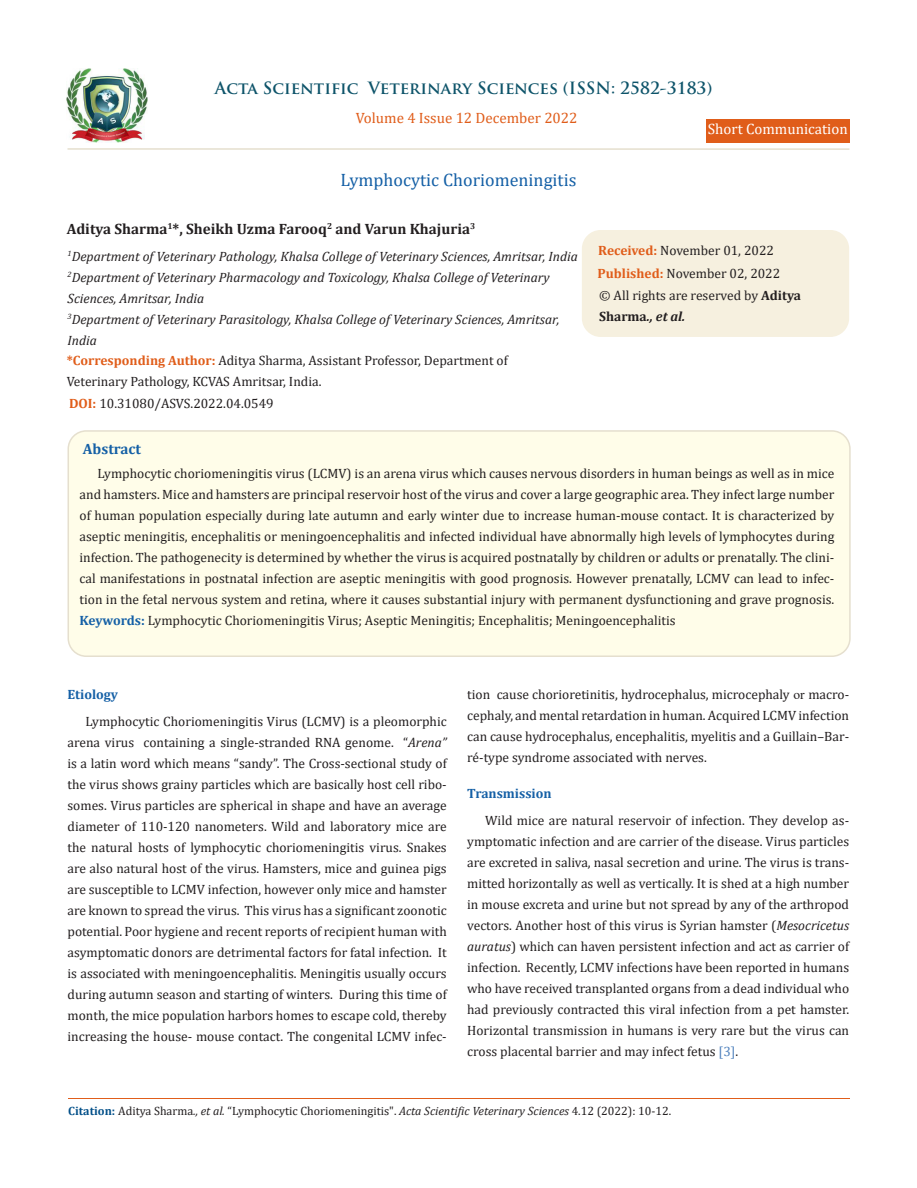
<style>
.page{position:relative;width:917px;height:1188px;background:#fff}
.page>*{position:absolute;margin:0;border:0;box-sizing:border-box;transform-origin:0 0}
.t1{font:18px "Cambria";color:#1560a6}
.t2{font:700 16.5px "Trajan Pro";color:#0e546a}
.t3{font:700 15px "Cambria";color:#231f20}
.t4{font:15px "Cambria";color:#e05d1a}
.t5{font:15px "Cambria";color:#fff}
.t6{font:700 15px "Cambria";color:#1560a6}
.Heading_3{font:13.5px/21px "Cambria";color:#231f20;text-align:justify}
.t7{font:italic 13.5px/21px "Cambria";color:#231f20}
.t8{font:700 13.5px "Cambria";color:#1560a6}
.t9{font:12px "Cambria";color:#231f20}
.s1{font-weight:700;color:#e05d1a}
.s2{font-weight:700}
.s3{font-weight:700;font-style:italic}
.s4{font-weight:700;color:#1560a6}
.s5{font-style:italic}
.s6{font-family:"Times New Roman"}
.s7{color:#4f81bd}
.s8{font-weight:700;color:#035089}
</style>
<div class="page">
<img style="left:67px;top:68px;width:80px;height:74px">
<div style="left:706px;top:119px;width:143px;height:23px;background:#e05d1a"></div>
<div style="left:582px;top:231px;width:266px;height:105px;background:#f6f0df;border-radius:18px"></div>
<div style="left:582px;top:230px;width:267px;height:107px;border:2px solid #f6f0df;border-radius:18px"></div>
<div style="left:68px;top:431px;width:781px;height:225px;background:#fffde9;border-radius:18px"></div>
<div style="left:67px;top:430px;width:783px;height:227px;border:2px solid #e5dfce;border-radius:18px"></div>
<hr style="left:68px;top:1098px;width:782px;height:1px;background:#e05d1a">
<hr style="left:67px;top:148px;width:782px;height:2px;background:#e5dfce">
<p class="t2" style="left:215px;top:77px;width:499px">Acta Scientific Veterinary Sciences (ISSN: 2582-3183)</p>
<p class="t4" style="left:356px;top:109px;width:223px">Volume 4 Issue 12 December 2022</p>
<p class="t5" style="left:707px;top:120px;width:141px">Short Communication</p>
<p class="t1" style="left:340px;top:169px;width:237px">Lymphocytic Choriomeningitis</p>
<p class="t3" style="left:67px;top:218px;width:410px">Aditya Sharma<sup>1</sup>*, Sheikh Uzma Farooq<sup>2</sup> and Varun Khajuria<sup>3</sup></p>
<p class="t7" style="left:67px;top:245px;width:512px"><sup>1</sup>Department of Veterinary Pathology, Khalsa College of Veterinary Sciences, Amritsar, India</p>
<p class="t7" style="left:67px;top:266px;width:484px"><sup>2</sup>Department of Veterinary Pharmacology and Toxicology, Khalsa College of Veterinary<br>Sciences, Amritsar, India</p>
<p class="t7" style="left:67px;top:308px;width:493px"><sup>3</sup>Department of Veterinary Parasitology, Khalsa College of Veterinary Sciences, Amritsar,<br>India</p>
<p class="Heading_3" style="left:67px;top:349px;width:442px"><span class="s1">*Corresponding Author:</span> Aditya Sharma, Assistant Professor, Department of<br>Veterinary Pathology, KCVAS Amritsar, India.</p>
<p class="Heading_3" style="left:69px;top:393px;width:206px"><span class="s1">DOI:</span> 10.31080/ASVS.2022.04.0549</p>
<p class="Heading_3" style="left:598px;top:240px;width:177px"><span class="s1">Received:</span> November 01, 2022</p>
<p class="Heading_3" style="left:597px;top:263px;width:184px"><span class="s1">Published:</span> November 02, 2022</p>
<p class="Heading_3" style="left:599px;top:285px;width:203px">© All rights are reserved by <span class="s2">Aditya<br>Sharma</span><span class="s3">., et al.</span></p>
<p class="t6" style="left:83px;top:439px;width:60px">Abstract</p>
<p class="Heading_3" style="left:80px;top:463px;width:756px;text-indent:18px">Lymphocytic choriomeningitis virus (LCMV) is an arena virus which causes nervous disorders in human beings as well as in mice and hamsters. Mice and hamsters are principal reservoir host of the virus and cover a large geographic area. They infect large number of human population especially during late autumn and early winter due to increase human-mouse contact. It is characterized by aseptic meningitis, encephalitis or meningoencephalitis and infected individual have abnormally high levels of lymphocytes during infection. The pathogenecity is determined by whether the virus is acquired postnatally by children or adults or prenatally. The clini&shy;cal manifestations in postnatal infection are aseptic meningitis with good prognosis. However prenatally, LCMV can lead to infec&shy;tion in the fetal nervous system and retina, where it causes substantial injury with permanent dysfunctioning and grave prognosis.<br><span class="s4">Keywords:</span> Lymphocytic Choriomeningitis Virus; Aseptic Meningitis; Encephalitis; Meningoencephalitis</p>
<p class="t8" style="left:67px;top:685px;width:52px">Etiology</p>
<p class="Heading_3" style="left:67px;top:711px;width:381px;text-indent:18px">Lymphocytic Choriomeningitis Virus (LCMV) is a pleomorphic arena virus containing a single-stranded RNA genome. “<span class="s5">Arena” </span>is a latin word which means “sandy”. The Cross-sectional study of the virus shows grainy particles which are basically host cell ribo&shy;somes. Virus particles are spherical in shape and have an average diameter of 110-120 nanometers. Wild and laboratory mice are the natural hosts of lymphocytic choriomeningitis virus. Snakes are also natural host of the virus. Hamsters, mice and guinea pigs are susceptible to LCMV infection, however only mice and hamster are known to spread the virus. This virus has a significant zoonotic potential. Poor hygiene and recent reports of recipient human with asymptomatic donors are detrimental factors for fatal infection. It is associated with meningoencephalitis. Meningitis usually occurs during autumn season and starting of winters. During this time of month, the mice population harbors homes to escape cold, thereby increasing the house- mouse contact. The congenital LCMV infec-</p>
<p class="Heading_3" style="left:467px;top:684px;width:383px">tion cause chorioretinitis, hydrocephalus, microcephaly <span class="s6">or</span> macro&shy;cephaly, and mental retardation in human. Acquired LCMV infection can cause hydrocephalus, encephalitis, myelitis and a Guillain–Bar&shy;ré-type syndrome associated with nerves.</p>
<p class="t8" style="left:467px;top:784px;width:86px">Transmission</p>
<p class="Heading_3" style="left:467px;top:810px;width:383px;text-indent:18px">Wild mice are natural reservoir of infection. They develop as&shy;ymptomatic infection and are carrier of the disease. Virus particles are excreted in saliva, nasal secretion and urine. The virus is trans&shy;mitted horizontally as well as vertically. It is shed at a high number in mouse excreta and urine but not spread by any of the arthropod vectors. Another host of this virus is Syrian hamster (<span class="s5">Mesocricetus auratus</span>) which can haven persistent infection and act as carrier of infection. Recently, LCMV infections have been reported in humans who have received transplanted organs from a dead individual who had previously contracted this viral infection from a pet hamster.<br>Horizontal transmission in humans is very rare but the virus can cross placental barrier and may infect fetus <span class="s7">[3]</span>.</p>
<p class="t9" style="left:68px;top:1104px;width:604px"><span class="s8">Citation:</span> Aditya Sharma<span class="s5">., et al.</span> “Lymphocytic Choriomeningitis". <span class="s5">Acta Scientific Veterinary Sciences</span> 4.12 (2022): 10-12.</p>
</div>
